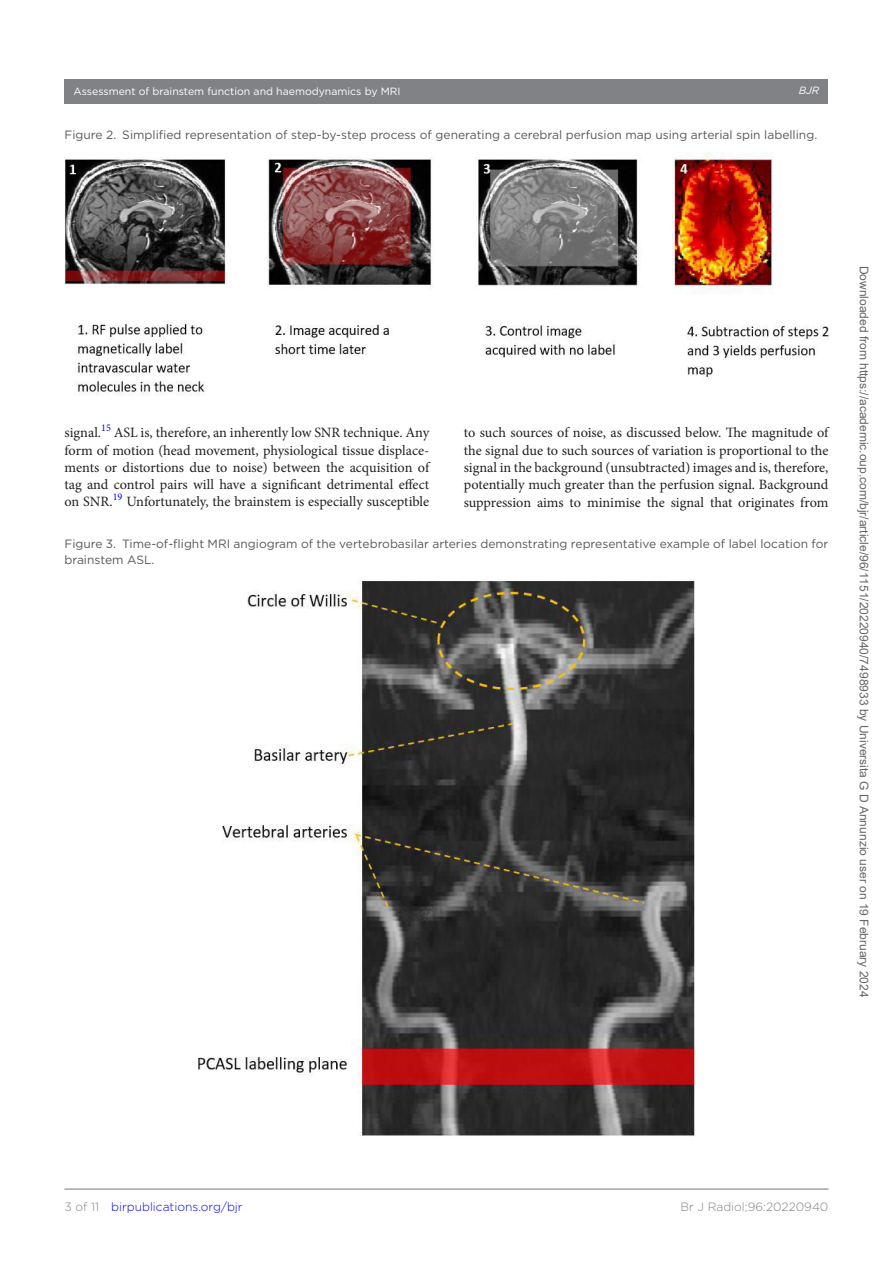
<style>
.page{position:relative;width:893px;height:1263px;background:#fff}
.page>*{position:absolute;margin:0;border:0;box-sizing:border-box;transform-origin:0 0}
.t1{font:14.25px/17.2px "Minion Pro";color:#231f20;text-align:justify}
.t2{font:12px/16.5px "Gotham";color:#57585a}
.t3{font:12px "Arial";color:#666}
.t4{font:300 12px "Gotham";color:#00f}
.t5{font:300 12px "Gotham";color:#808285}
.t6{font:10.5px "Gotham";color:#fff}
.t7{font:italic 10.5px "Gotham";color:#fff}
.s1{color:#808285}
</style>
<div class="page">
<hr style="left:64px;top:1188px;width:764px;height:2px;background:#808285">
<div style="left:64px;top:79px;width:764px;height:24px;background:#808285"></div>
<img style="left:64px;top:153px;width:764px;height:242px">
<img style="left:198px;top:580px;width:497px;height:556px">
<p class="t6" style="left:74px;top:85px;width:328px">Assessment of brainstem function and haemodynamics by MRI</p>
<p class="t7" style="left:799px;top:85px;width:22px">BJR</p>
<p class="t2" style="left:64px;top:126px;width:754px">Figure 2. Simplified representation of step-by-step process of generating a cerebral perfusion map using arterial spin labelling.</p>
<p class="t1" style="left:64px;top:424px;width:366px">signal.<sup>15</sup> ASL is, therefore, an inherently low SNR technique. Any form of motion (head movement, physiological tissue displace&shy;ments or distortions due to noise) between the acquisition of tag and control pairs will have a significant detrimental effect on SNR.<sup>19</sup> Unfortunately, the brainstem is especially susceptible</p>
<p class="t1" style="left:464px;top:424px;width:366px">to such sources of noise, as discussed below. The magnitude of the signal due to such sources of variation is proportional to the signal in the background (unsubtracted) images and is, therefore, potentially much greater than the perfusion signal. Background suppression aims to minimise the signal that originates from</p>
<p class="t2" style="left:64px;top:535px;width:765px">Figure 3. Time-of-flight MRI angiogram of the vertebrobasilar arteries demonstrating representative example of label location for brainstem ASL.</p>
<p class="t3" style="left:868px;top:266px;width:733px;rotate:90deg">Downloaded from https://academic.oup.com/bjr/article/96/1151/20220940/7498933 by Universita G D Annunzio user on 19 February 2024</p>
<p class="t4" style="left:64px;top:1199px;width:180px"><span class="s1">3 of 11</span> birpublications.org/bjr</p>
<p class="t5" style="left:681px;top:1199px;width:149px">Br J Radiol;96:20220940</p>
</div>
